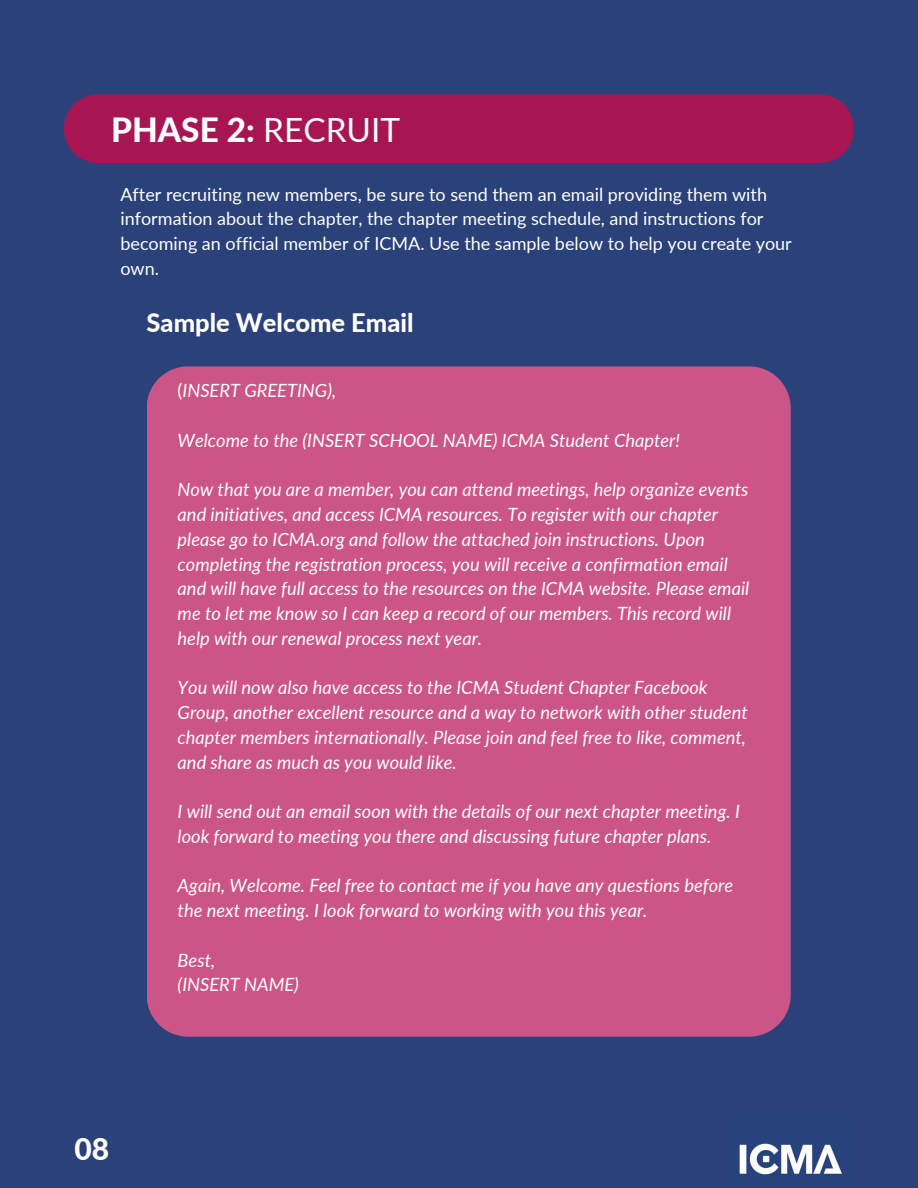
<style>
.page{position:relative;width:918px;height:1188px;background:#2a4279}
.page>*{position:absolute;margin:0;border:0;box-sizing:border-box;transform-origin:0 0}
.t1{font:800 33.3px "Lato";color:#fff}
.t2{font:800 30px "Lato";color:#fff}
.t3{font:800 25.5px "Lato";color:#fff}
.t4{font:italic 18.3px/24.8px "Lato";color:#fff}
.t5{font:18px/24.8px "Lato";color:#fff}
.s1{font-weight:400}
.s2{font-style:normal}
</style>
<div class="page">
<div style="left:64px;top:94px;width:789px;height:69px;background:#a81553"></div>
<img style="left:739px;top:1143px;width:103px;height:32px">
<div style="left:147px;top:366px;width:644px;height:670px;background:#cb5586;border-radius:42px"></div>
<h1 class="t1" style="left:111px;top:109px;width:290px">PHASE 2: <span class="s1">RECRUIT</span></h1>
<p class="t5" style="left:120px;top:181px;width:673px">After recruiting new members, be sure to send them an email providing them with information about the chapter, the chapter meeting schedule, and instructions for becoming an official member of ICMA. Use the sample below to help you create your own.</p>
<h3 class="t3" style="left:147px;top:307px;width:268px">Sample Welcome Email</h3>
<h2 class="t2" style="left:74px;top:1130px;width:36px">08</h2>
<p class="t4" style="left:178px;top:378px;width:160px"><span class="s2">(</span>INSERT GREETING),</p>
<p class="t4" style="left:178px;top:427px;width:504px">Welcome to the (INSERT SCHOOL NAME) ICMA Student Chapter!</p>
<p class="t4" style="left:178px;top:477px;width:573px">Now that you are a member, you can attend meetings, help organize events and initiatives, and access ICMA resources. To register with our chapter please go to ICMA.org and follow the attached join instructions. Upon completing the registration process, you will receive a confirmation email and will have full access to the resources on the ICMA website. Please email me to let me know so I can keep a record of our members. This record will help with our renewal process next year.</p>
<p class="t4" style="left:178px;top:675px;width:572px">You will now also have access to the ICMA Student Chapter Facebook Group, another excellent resource and a way to network with other student chapter members internationally. Please join and feel free to like, comment, and share as much as you would like.</p>
<p class="t4" style="left:178px;top:799px;width:564px">I will send out an email soon with the details of our next chapter meeting. I look forward to meeting you there and discussing future chapter plans.</p>
<p class="t4" style="left:178px;top:873px;width:557px">Again, Welcome. Feel free to contact me if you have any questions before the next meeting. I look forward to working with you this year.</p>
<p class="t4" style="left:178px;top:947px;width:123px">Best,<br>(INSERT NAME)</p>
</div>
